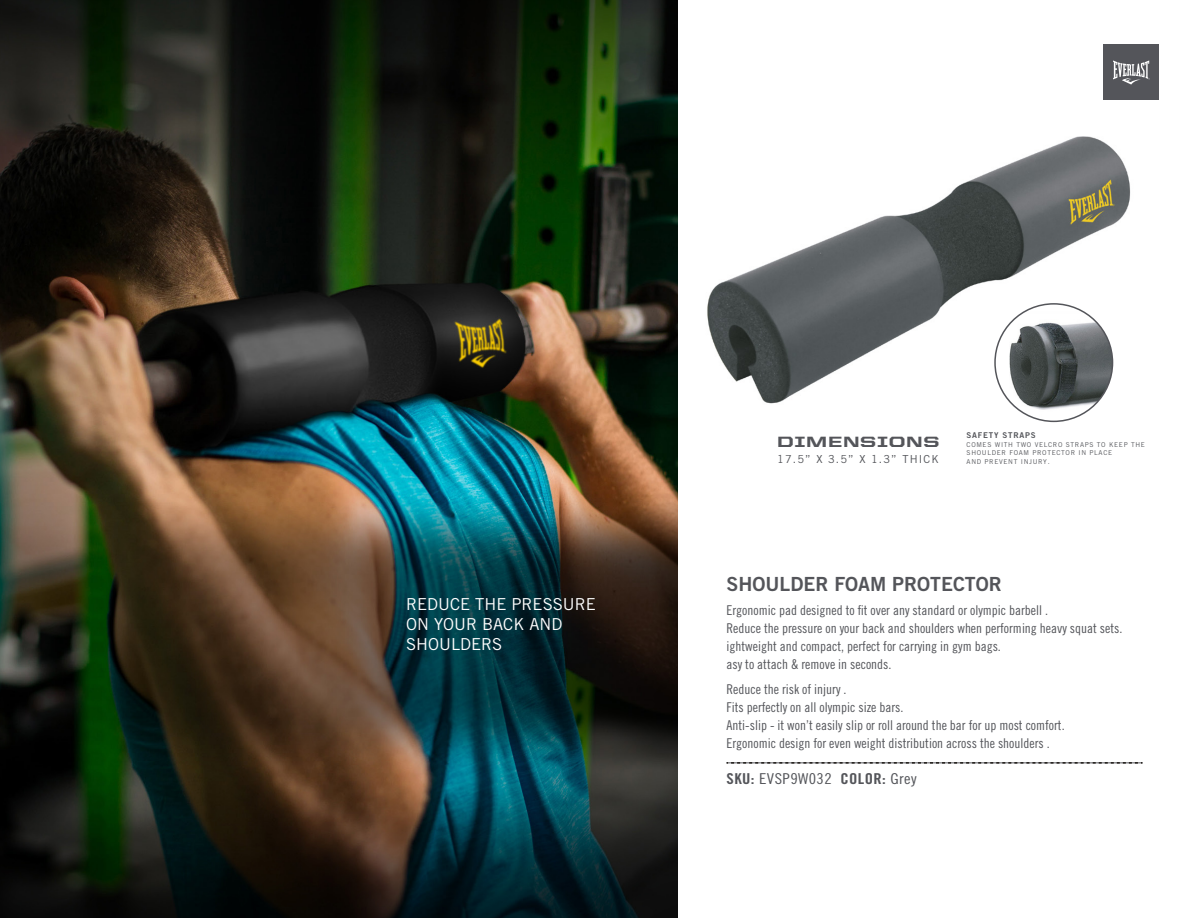
<style>
.page{position:relative;width:1188px;height:918px;background:#fff}
.page>*{position:absolute;margin:0;border:0;box-sizing:border-box;transform-origin:0 0}
.t1{font:19.5px "Trade Gothic LT Std Bd 2";color:#54555a}
.t2{font:16.5px/19.8px "Trade Gothic LT Std";color:#fff}
.t3{font:15px "Trade Gothic LT Std Cn 18";letter-spacing:.025em;color:#54555a;scale:1.11 1}
.t4{font:800 15px "United Sans Ext";color:#54555a}
.t5{font:13.5px/18px "Trade Gothic LT Std Cn 18";color:#54555a}
.t6{font:11.1px "Trade Gothic LT Std";letter-spacing:.1em;color:#54555a}
.t7{font:7.95px "Trade Gothic LT Std Bd 2";letter-spacing:.1em;color:#54555a}
.t8{font:6.6px/8.6px "Trade Gothic LT Std";letter-spacing:.1em;color:#54555a}
.s1{font-family:"Trade Gothic Bold Cond Twenty"}
</style>
<div class="page">
<img style="left:0;top:1px;width:678px;height:917px">
<div style="left:1104px;top:45px;width:55px;height:55px;background:#54555a"></div>
<svg style="left:1113px;top:60px;width:37px;height:25px"></svg>
<img style="left:707px;top:136px;width:424px;height:287px">
<svg style="left:727px;top:762px;width:415px;height:2px"></svg>
<img style="left:1009px;top:304px;width:104px;height:112px">
<div style="left:994px;top:303px;width:119px;height:119px;border:2px solid #54555a;border-radius:50%"></div>
<p class="t2" style="left:406px;top:594px;width:191px">REDUCE THE PRESSURE<br>ON YOUR BACK AND<br>SHOULDERS</p>
<p class="t7" style="left:967px;top:430px;width:71px">SAFETY STRAPS</p>
<p class="t8" style="left:967px;top:440px;width:180px">COMES WITH TWO VELCRO STRAPS TO KEEP THE<br>SHOULDER FOAM PROTECTOR IN PLACE</p>
<p class="t4" style="left:777px;top:433px;width:165px">DIMENSIONS</p>
<p class="t6" style="left:777px;top:452px;width:163px">17.5” X 3.5” X 1.3” THICK</p>
<p class="t8" style="left:967px;top:457px;width:85px">AND PREVENT INJURY.</p>
<h1 class="t1" style="left:727px;top:572px;width:277px">SHOULDER FOAM PROTECTOR</h1>
<p class="t5" style="left:727px;top:601px;width:397px">Ergonomic pad designed to fit over any standard or olympic barbell .<br>Reduce the pressure on your back and shoulders when performing heavy squat sets. ightweight and compact, perfect for carrying in gym bags.<br>asy to attach &amp; remove in seconds.</p>
<p class="t5" style="left:727px;top:680px;width:340px">Reduce the risk of injury .<br>Fits perfectly on all olympic size bars.<br>Anti-slip - it won’t easily slip or roll around the bar for up most comfort.<br>Ergonomic design for even weight distribution across the shoulders .</p>
<p class="t3" style="left:727px;top:770px;width:173px"><span class="s1">SKU:</span> EVSP9W032 <span class="s1">COLOR:</span> Grey</p>
</div>
